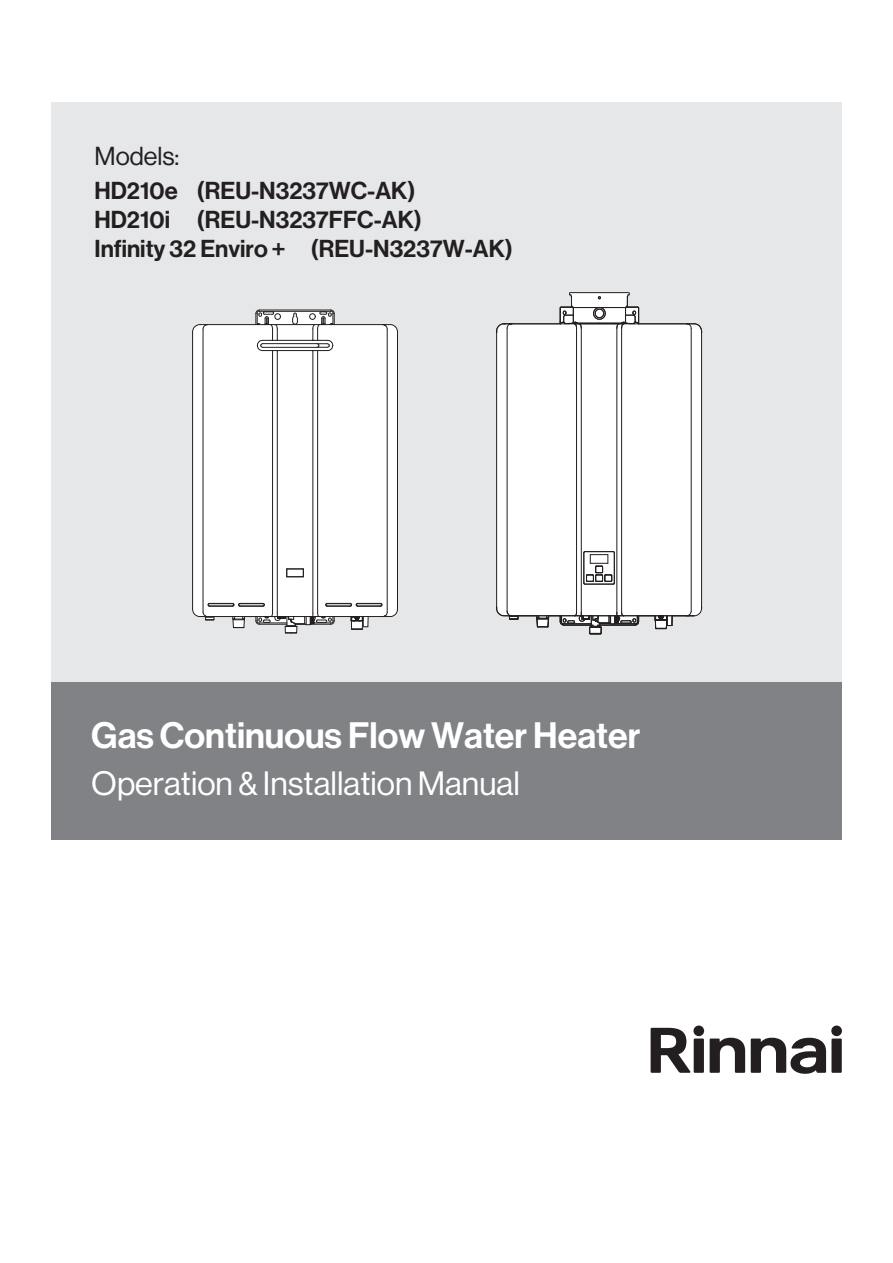
<style>
.page{position:relative;width:893px;height:1263px;background:#fff}
.page>*{position:absolute;margin:0;border:0;box-sizing:border-box;transform-origin:0 0}
.t1{font:36px "Neue Haas Display Mediu";color:#fff}
.t2{font:33px "Neue Haas Display";color:#fff}
.t3{font:25.5px "Neue Haas Display";color:#231f20}
.t4{font:24px/28.8px "Neue Haas Display Mediu";color:#231f20}
</style>
<div class="page">
<div style="left:693px;top:1025px;width:11px;height:11px;background:#231f20;border-radius:50%"></div>
<div style="left:694px;top:1038px;width:10px;height:35px;background:#231f20"></div>
<svg style="left:710px;top:1038px;width:35px;height:35px"></svg>
<div style="left:831px;top:1025px;width:11px;height:11px;background:#231f20;border-radius:50%"></div>
<div style="left:831px;top:1038px;width:11px;height:35px;background:#231f20"></div>
<svg style="left:651px;top:1028px;width:40px;height:45px"></svg>
<svg style="left:751px;top:1037px;width:75px;height:37px"></svg>
<div style="left:51px;top:102px;width:791px;height:580px;background:#e6e7e9"></div>
<div style="left:51px;top:682px;width:791px;height:158px;background:#808285"></div>
<div style="left:194px;top:312px;width:203px;height:290px;background:#fff"></div>
<hr style="left:263px;top:347px;width:54px;height:1px;background:#231f20">
<hr style="left:208px;top:324px;width:62px;height:1px;background:#231f20">
<hr style="left:320px;top:324px;width:62px;height:1px;background:#231f20">
<hr style="left:277px;top:340px;width:36px;height:1px;background:#231f20">
<hr style="left:277px;top:350px;width:36px;height:1px;background:#231f20">
<hr style="left:275px;top:324px;width:40px;height:1px;background:#231f20">
<hr style="left:397px;top:333px;width:1px;height:275px;background:#231f20">
<hr style="left:203px;top:329px;width:1px;height:283px;background:#231f20">
<hr style="left:192px;top:333px;width:1px;height:275px;background:#231f20">
<svg style="left:192px;top:324px;width:16px;height:9px"></svg>
<hr style="left:260px;top:311px;width:70px;height:1px;background:#231f20">
<hr style="left:259px;top:310px;width:72px;height:1px;background:#231f20">
<svg style="left:292px;top:312px;width:6px;height:13px"></svg>
<hr style="left:317px;top:351px;width:1px;height:262px;background:#231f20">
<hr style="left:272px;top:351px;width:1px;height:262px;background:#231f20">
<hr style="left:312px;top:351px;width:1px;height:262px;background:#231f20">
<hr style="left:277px;top:351px;width:1px;height:262px;background:#231f20">
<svg style="left:382px;top:324px;width:16px;height:9px"></svg>
<hr style="left:387px;top:329px;width:1px;height:283px;background:#231f20">
<hr style="left:263px;top:343px;width:54px;height:1px;background:#231f20">
<svg style="left:255px;top:309px;width:26px;height:43px"></svg>
<svg style="left:309px;top:309px;width:26px;height:43px"></svg>
<svg style="left:286px;top:568px;width:18px;height:9px"></svg>
<svg style="left:192px;top:602px;width:206px;height:32px"></svg>
<svg style="left:496px;top:292px;width:206px;height:338px"></svg>
<hr style="left:621px;top:328px;width:1px;height:284px;background:#231f20">
<hr style="left:576px;top:328px;width:1px;height:284px;background:#231f20">
<hr style="left:512px;top:323px;width:62px;height:1px;background:#231f20">
<hr style="left:624px;top:323px;width:62px;height:1px;background:#231f20">
<hr style="left:581px;top:328px;width:1px;height:284px;background:#231f20">
<hr style="left:616px;top:328px;width:1px;height:284px;background:#231f20">
<hr style="left:691px;top:328px;width:1px;height:283px;background:#231f20">
<hr style="left:624px;top:615px;width:62px;height:1px;background:#231f20">
<svg style="left:686px;top:323px;width:16px;height:10px"></svg>
<hr style="left:507px;top:328px;width:1px;height:283px;background:#231f20">
<svg style="left:686px;top:610px;width:8px;height:6px"></svg>
<svg style="left:496px;top:323px;width:16px;height:9px"></svg>
<svg style="left:536px;top:616px;width:14px;height:12px"></svg>
<svg style="left:496px;top:607px;width:23px;height:13px"></svg>
<svg style="left:655px;top:614px;width:18px;height:15px"></svg>
<svg style="left:559px;top:296px;width:80px;height:33px"></svg>
<svg style="left:559px;top:611px;width:81px;height:24px"></svg>
<svg style="left:583px;top:551px;width:32px;height:34px"></svg>
<hr style="left:509px;top:615px;width:65px;height:1px;background:#231f20">
<p class="t3" style="left:95px;top:142px;width:86px">Models:</p>
<p class="t4" style="left:95px;top:177px;width:420px">HD210e (REU-N3237WC-AK)<br>HD210i (REU-N3237FFC-AK)<br>Infinity 32 Enviro + (REU-N3237W-AK)</p>
<h1 class="t1" style="left:91px;top:715px;width:551px">Gas Continuous Flow Water Heater</h1>
<h2 class="t2" style="left:91px;top:765px;width:430px">Operation &amp; Installation Manual</h2>
</div>
